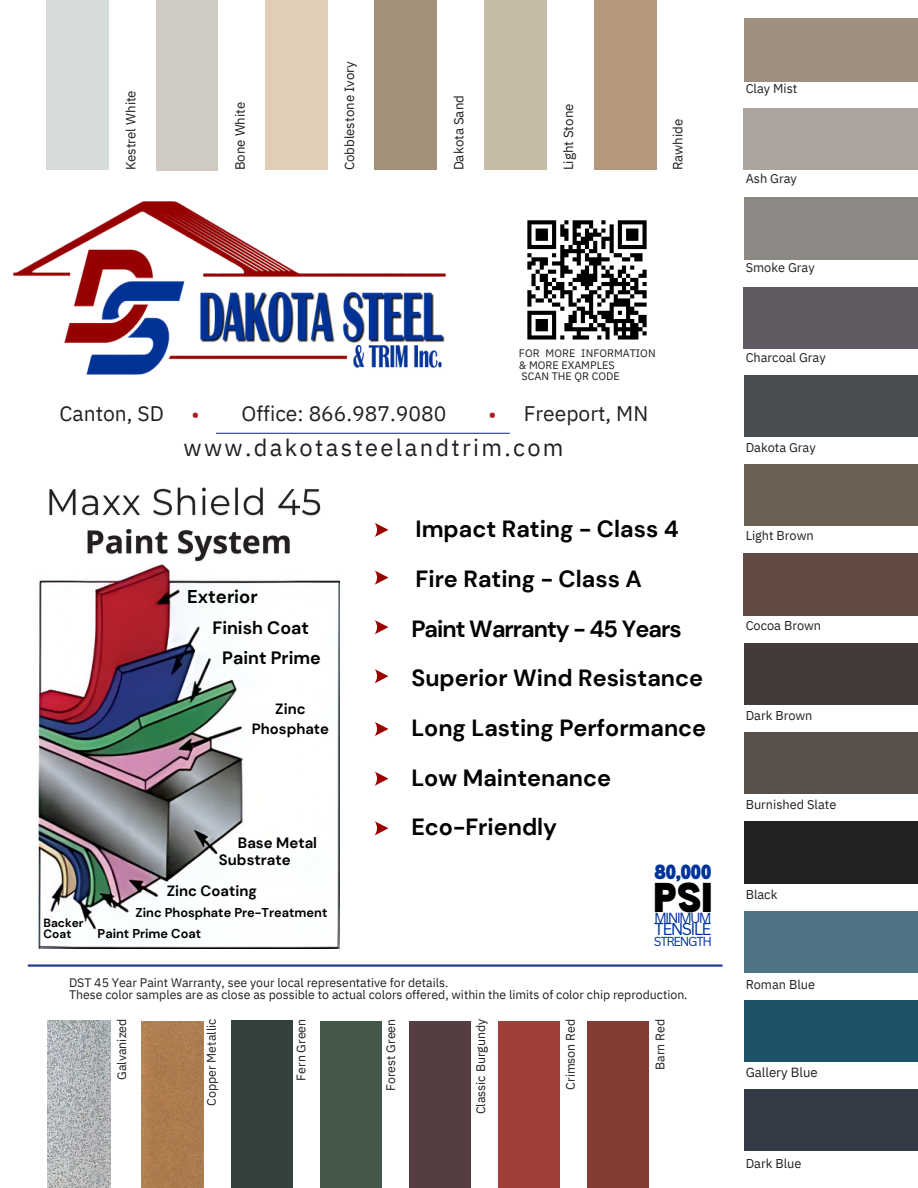
<style>
.page{position:relative;width:918px;height:1188px;background:#fff}
.page>*{position:absolute;margin:0;border:0;box-sizing:border-box;transform-origin:0 0}
.t1{font:900 semi-condensed 40.8px "Bernoru";color:#000}
.t2{font:23.7px "IBM Plex Sans";letter-spacing:.1em;color:#231f20}
.t3{font:700 23.4px "DM Sans";color:#000}
.t4{font:700 23.4px "DM Sans";letter-spacing:-.04em;color:#000}
.t5{font:22.2px "IBM Plex Sans Cond";color:#ab1d21}
.t6{font:21px "IBM Plex Sans";color:#231f20}
.t7{font:900 semi-condensed 20.1px "Bernoru";color:#00349a}
.t8{font:700 18.45px "DM Sans";color:#000}
.t9{font:700 17.85px "DM Sans";color:#000}
.t10{font:16.8px "Canva Sans";letter-spacing:-.1em;color:#00349a}
.t11{font:700 15px "DM Sans";color:#000}
.t12{font:700 14.85px/20.1px "DM Sans";color:#000;text-align:center}
.t13{font:14.25px "Canva Sans";letter-spacing:-.13em;color:#00349a}
.t14{font:13.35px "IBM Plex Sans";color:#231f20}
.t15{font:13.2px "IBM Plex Sans";color:#231f20}
.t16{font:12.75px "IBM Plex Sans";color:#231f20}
.t17{font:700 12.75px/21.1px "DM Sans";color:#000}
.t18{font:12.75px "Canva Sans";letter-spacing:-.105em;color:#00349a}
.t19{font:12.45px "IBM Plex Sans";color:#231f20}
.t20{font:12.3px/11.6px "IBM Plex Sans";color:#231f20}
.t21{font:700 11.85px/11.4px "DM Sans";color:#000}
.t22{font:10.8px/11.7px "IBM Plex Sans";color:#231f20}
</style>
<div class="page">
<img style="left:13px;top:170px;width:433px;height:205px">
<hr style="left:28px;top:964px;width:695px;height:3px;background:#253d91">
<img style="left:38px;top:567px;width:301px;height:382px">
<svg style="left:375px;top:523px;width:13px;height:14px"></svg>
<div style="left:47px;top:0;width:62px;height:170px;background:#d6dcda"></div>
<div style="left:594px;top:0;width:62px;height:170px;background:#b4987b"></div>
<div style="left:484px;top:0;width:63px;height:170px;background:#c6bba5"></div>
<div style="left:375px;top:0;width:62px;height:170px;background:#a4917c"></div>
<div style="left:265px;top:0;width:62px;height:170px;background:#e1ceb6"></div>
<div style="left:156px;top:0;width:62px;height:170px;background:#cfcbc3"></div>
<img style="left:49px;top:487px;width:272px;height:30px">
<img style="left:87px;top:529px;width:203px;height:38px">
<div style="left:744px;top:108px;width:174px;height:62px;background:#aca59d"></div>
<div style="left:744px;top:197px;width:174px;height:62px;background:#8c8985"></div>
<div style="left:744px;top:287px;width:174px;height:61px;background:#605b63"></div>
<div style="left:744px;top:376px;width:174px;height:61px;background:#4b4e50"></div>
<div style="left:744px;top:464px;width:174px;height:62px;background:#6c5f54"></div>
<div style="left:744px;top:553px;width:174px;height:63px;background:#634b43"></div>
<div style="left:744px;top:643px;width:174px;height:62px;background:#443a3a"></div>
<div style="left:744px;top:732px;width:174px;height:62px;background:#58504a"></div>
<div style="left:744px;top:821px;width:174px;height:63px;background:#212222"></div>
<div style="left:744px;top:911px;width:174px;height:62px;background:#517485"></div>
<div style="left:744px;top:1000px;width:174px;height:62px;background:#205267"></div>
<div style="left:744px;top:1089px;width:174px;height:62px;background:#333b47"></div>
<div style="left:587px;top:1021px;width:61px;height:167px;background:#843c32"></div>
<div style="left:498px;top:1021px;width:62px;height:167px;background:#9e3f3a"></div>
<div style="left:409px;top:1021px;width:62px;height:167px;background:#543e41"></div>
<div style="left:320px;top:1021px;width:62px;height:167px;background:#435849"></div>
<div style="left:231px;top:1021px;width:62px;height:167px;background:#33413c"></div>
<img style="left:141px;top:1021px;width:62px;height:167px">
<svg style="left:375px;top:571px;width:13px;height:14px"></svg>
<svg style="left:375px;top:620px;width:13px;height:14px"></svg>
<svg style="left:375px;top:669px;width:13px;height:14px"></svg>
<svg style="left:375px;top:722px;width:13px;height:14px"></svg>
<svg style="left:375px;top:772px;width:13px;height:14px"></svg>
<svg style="left:375px;top:821px;width:13px;height:14px"></svg>
<hr style="left:216px;top:433px;width:294px;height:1px;background:#253d91">
<svg style="left:527px;top:220px;width:120px;height:120px"></svg>
<div style="left:744px;top:18px;width:174px;height:63px;background:#9d9081"></div>
<img style="left:48px;top:1021px;width:63px;height:167px">
<p class="t14" style="left:122px;top:170px;width:82px;rotate:-90deg">Kestrel White</p>
<p class="t14" style="left:231px;top:170px;width:70px;rotate:-90deg">Bone White</p>
<p class="t14" style="left:341px;top:170px;width:110px;rotate:-90deg">Cobblestone Ivory</p>
<p class="t14" style="left:450px;top:170px;width:77px;rotate:-90deg">Dakota Sand</p>
<p class="t14" style="left:559px;top:170px;width:68px;rotate:-90deg">Light Stone</p>
<p class="t14" style="left:669px;top:170px;width:53px;rotate:-90deg">Rawhide</p>
<h6 class="t22" style="left:519px;top:347px;width:138px">FOR MORE INFORMATION &amp; MORE EXAMPLES</h6>
<h1 class="t22" style="left:522px;top:370px;width:100px">SCAN THE QR CODE</h1>
<p class="t6" style="left:59px;top:400px;width:106px">Canton, SD</p>
<p class="t6" style="left:242px;top:400px;width:206px">Office: 866.987.9080</p>
<p class="t6" style="left:524px;top:400px;width:126px">Freeport, MN</p>
<p class="t5" style="left:192px;top:400px;width:9px">•</p>
<p class="t5" style="left:489px;top:400px;width:9px">•</p>
<p class="t2" style="left:184px;top:432px;width:382px">www.dakotasteelandtrim.com</p>
<p class="t8" style="left:187px;top:585px;width:72px">Exterior</p>
<p class="t9" style="left:213px;top:616px;width:98px">Finish Coat</p>
<p class="t9" style="left:222px;top:646px;width:100px">Paint Prime</p>
<p class="t12" style="left:252px;top:699px;width:79px">Zinc<br>Phosphate</p>
<p class="t21" style="left:44px;top:917px;width:42px">Backer<br>Coat</p>
<p class="t11" style="left:238px;top:833px;width:81px">Base Metal</p>
<p class="t11" style="left:219px;top:850px;width:73px">Substrate</p>
<p class="t12" style="left:167px;top:881px;width:91px">Zinc Coating</p>
<p class="t17" style="left:98px;top:902px;width:231px;text-indent:38px">Zinc Phosphate Pre-Treatment<br>Paint Prime Coat</p>
<p class="t3" style="left:416px;top:514px;width:265px">Impact Rating - Class 4</p>
<p class="t3" style="left:416px;top:564px;width:228px">Fire Rating - Class A</p>
<p class="t4" style="left:411px;top:613px;width:272px">Paint Warranty - 45 Years</p>
<p class="t3" style="left:411px;top:663px;width:293px">Superior Wind Resistance</p>
<p class="t3" style="left:411px;top:713px;width:296px">Long Lasting Performance</p>
<p class="t3" style="left:411px;top:762px;width:201px">Low Maintenance</p>
<p class="t3" style="left:411px;top:812px;width:147px">Eco-Friendly</p>
<p class="t7" style="left:654px;top:861px;width:59px">80,000</p>
<p class="t1" style="left:653px;top:874px;width:60px">PSI</p>
<p class="t13" style="left:654px;top:907px;width:59px">MINIMUM</p>
<h3 class="t10" style="left:654px;top:917px;width:59px">TENSILE</h3>
<p class="t18" style="left:654px;top:932px;width:60px">STRENGTH</p>
<p class="t20" style="left:69px;top:977px;width:620px">DST 45 Year Paint Warranty, see your local representative for details.<br>These color samples are as close as possible to actual colors offered, within the limits of color chip reproduction.</p>
<p class="t19" style="left:113px;top:1080px;width:63px;rotate:-90deg">Galvanized</p>
<p class="t19" style="left:203px;top:1106px;width:89px;rotate:-90deg">Copper Metallic</p>
<p class="t19" style="left:293px;top:1081px;width:64px;rotate:-90deg">Fern Green</p>
<p class="t19" style="left:383px;top:1091px;width:74px;rotate:-90deg">Forest Green</p>
<p class="t19" style="left:472px;top:1114px;width:97px;rotate:-90deg">Classic Burgundy</p>
<p class="t19" style="left:562px;top:1090px;width:72px;rotate:-90deg">Crimson Red</p>
<p class="t19" style="left:652px;top:1070px;width:53px;rotate:-90deg">Barn Red</p>
<p class="t16" style="left:746px;top:80px;width:53px">Clay Mist</p>
<p class="t16" style="left:746px;top:170px;width:53px">Ash Gray</p>
<p class="t16" style="left:746px;top:259px;width:71px">Smoke Gray</p>
<p class="t16" style="left:746px;top:349px;width:82px">Charcoal Gray</p>
<p class="t16" style="left:746px;top:439px;width:72px">Dakota Gray</p>
<p class="t16" style="left:746px;top:527px;width:70px">Light Brown</p>
<p class="t16" style="left:746px;top:617px;width:77px">Cocoa Brown</p>
<p class="t16" style="left:746px;top:706px;width:68px">Dark Brown</p>
<h5 class="t16" style="left:746px;top:796px;width:92px">Burnished Slate</h5>
<p class="t16" style="left:746px;top:886px;width:33px">Black</p>
<p class="t16" style="left:746px;top:975px;width:71px">Roman Blue</p>
<p class="t15" style="left:746px;top:1064px;width:74px">Gallery Blue</p>
<p class="t16" style="left:746px;top:1155px;width:57px">Dark Blue</p>
</div>
